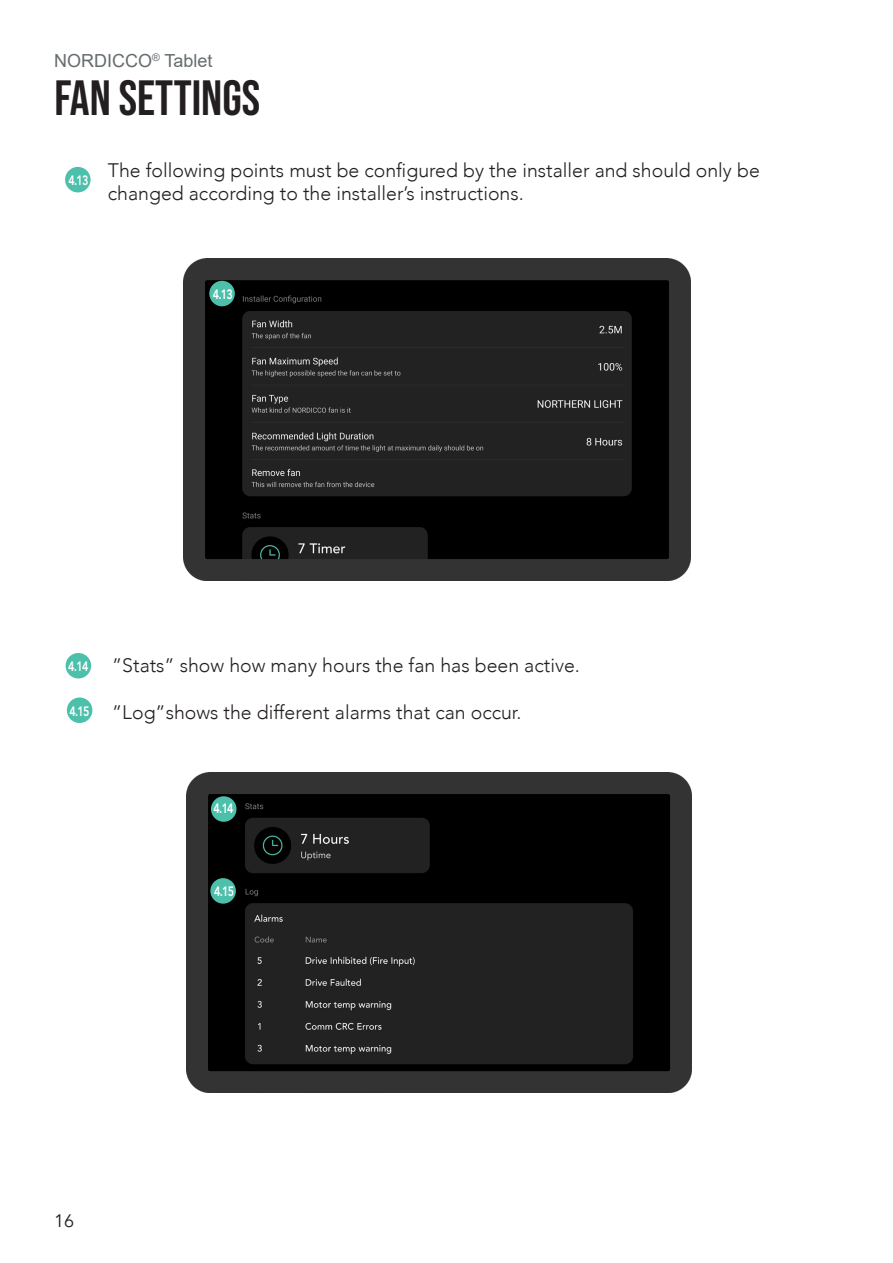
<style>
.page{position:relative;width:893px;height:1263px;background:#fff}
.page>*{position:absolute;margin:0;border:0;box-sizing:border-box;transform-origin:0 0}
.t1{font:49.5px "Bebas Neue";color:#231f20}
.t2{font:300 19.5px/23.4px "Avenir";color:#231f20}
.t3{font:18px "Arial";color:#666d6f}
.t4{font:18px "Avenir";color:#231f20}
.t5{font:800 13.5px "Avenir LT Std";letter-spacing:-.07em;color:#fff;scale:.8 1}
</style>
<div class="page">
<img style="left:183px;top:259px;width:508px;height:322px">
<div style="left:65px;top:167px;width:26px;height:25px;background:#4dc0ab;border-radius:50%"></div>
<div style="left:66px;top:653px;width:25px;height:25px;background:#4dc0ab;border-radius:50%"></div>
<div style="left:67px;top:697px;width:25px;height:26px;background:#4dc0ab;border-radius:50%"></div>
<img style="left:186px;top:772px;width:505px;height:321px">
<div style="left:211px;top:796px;width:25px;height:26px;background:#4dc0ab;border-radius:50%"></div>
<div style="left:210px;top:878px;width:26px;height:26px;background:#4dc0ab;border-radius:50%"></div>
<div style="left:209px;top:281px;width:26px;height:25px;background:#4dc0ab;border-radius:50%"></div>
<p class="t3" style="left:54px;top:48px;width:160px">NORDICCO<sup>®</sup> Tablet</p>
<p class="t1" style="left:55px;top:70px;width:207px">FAN SETTINGS</p>
<p class="t5" style="left:68px;top:172px;width:27px">4.13</p>
<p class="t2" style="left:108px;top:158px;width:653px">The following points must be configured by the installer and should only be changed according to the installer’s instructions.</p>
<p class="t5" style="left:213px;top:286px;width:27px">4.13</p>
<p class="t5" style="left:68px;top:658px;width:27px">4.14</p>
<p class="t5" style="left:69px;top:703px;width:27px">4.15</p>
<p class="t2" style="left:112px;top:654px;width:469px">”Stats” show how many hours the fan has been active.</p>
<p class="t2" style="left:112px;top:701px;width:411px">”Log”shows the different alarms that can occur.</p>
<p class="t5" style="left:214px;top:801px;width:27px">4.14</p>
<p class="t5" style="left:214px;top:883px;width:27px">4.15</p>
<p class="t4" style="left:54px;top:1210px;width:22px">16</p>
</div>
